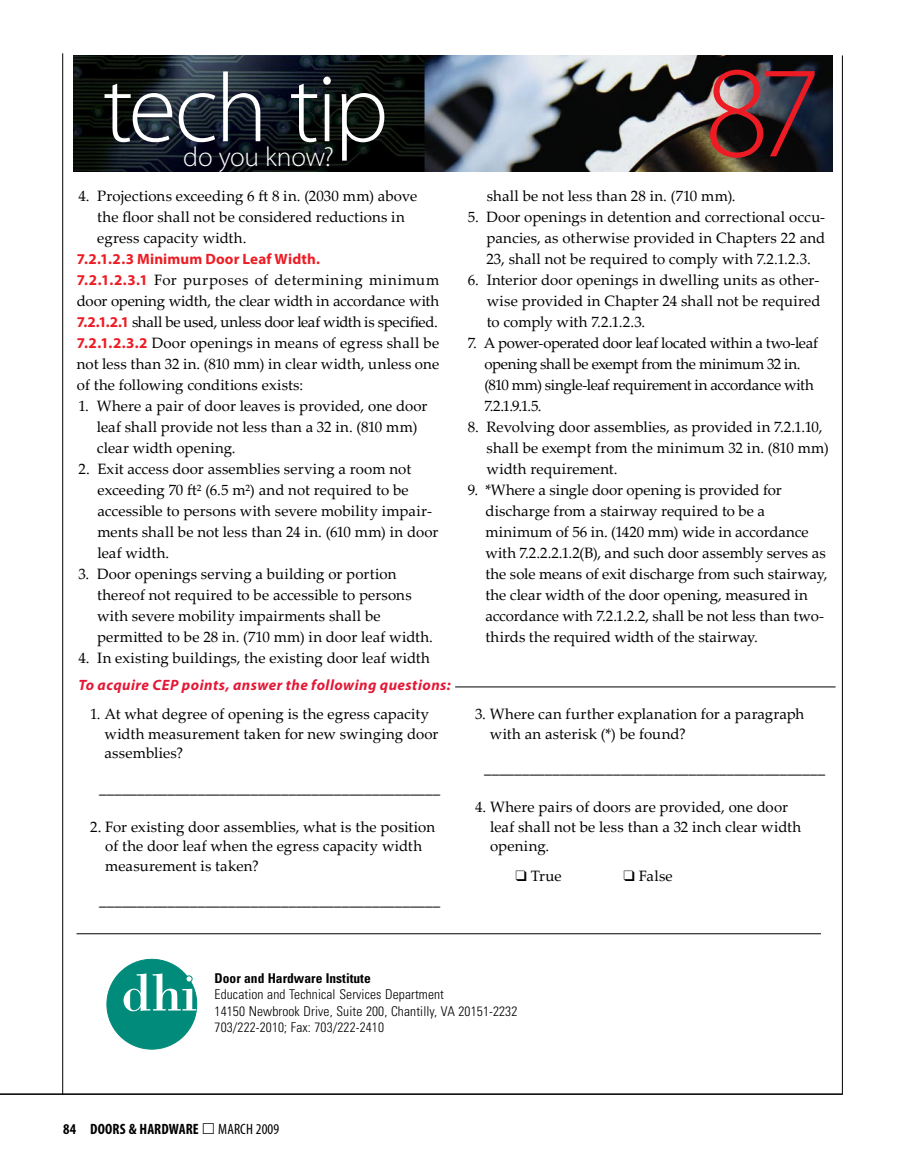
<style>
.page{position:relative;width:905px;height:1175px;background:#fff}
.page>*{position:absolute;margin:0;border:0;box-sizing:border-box;transform-origin:0 0}
.t1{font:300 131.1px "Myriad Pro";color:#ed1c24}
.t2{font:300 98.1px "Myriad Pro";letter-spacing:-.03em;color:#fff}
.t3{font:300 27.45px "Myriad Pro";letter-spacing:-.01em;color:#fff}
.t4{font:15px/21px "Palatino Linotype";letter-spacing:.005em;color:#000}
.t5{font:15px/21px "Palatino Linotype";letter-spacing:-.025em;color:#000}
.t6{font:italic 700 15px "Myriad Pro";letter-spacing:.03em;color:#e31836}
.t7{font:700 15px "Myriad Pro";letter-spacing:.01em;color:#ed1c24}
.t8{font:700 condensed 15px "Myriad Pro";letter-spacing:.005em;color:#000}
.t9{font:condensed 15px "Myriad Pro";letter-spacing:.005em;color:#000}
.t10{font:300 condensed 13.5px/16.5px "Univers";letter-spacing:.01em;color:#000}
.t11{font:700 condensed 13.5px "Univers";color:#000}
.s1{font-family:"Myriad Pro";font-weight:700;color:#ed1c24}
</style>
<div class="page">
<hr style="left:0;top:1093px;width:842px;height:1px;background:#000">
<img style="left:74px;top:55px;width:758px;height:116px">
<hr style="left:62px;top:53px;width:1px;height:1041px;background:#000">
<hr style="left:842px;top:55px;width:1px;height:1039px;background:#000">
<hr style="left:0;top:1094px;width:842px;height:1px;background:#000">
<hr style="left:455px;top:686px;width:380px;height:1px;background:#000">
<hr style="left:76px;top:933px;width:744px;height:1px;background:#000">
<div style="left:107px;top:959px;width:90px;height:90px;background:#008b7a;border-radius:50%"></div>
<svg style="left:123px;top:973px;width:73px;height:38px"></svg>
<div style="left:186px;top:975px;width:6px;height:7px;background:#fff;border-radius:50%"></div>
<div style="left:185px;top:975px;width:7px;height:7px;border:1px solid #008b7a;border-radius:50%"></div>
<h2 class="t2" style="left:103px;top:55px;width:287px">tech tip</h2>
<h3 class="t3" style="left:183px;top:142px;width:152px">do you know?</h3>
<p class="t4" style="left:97px;top:185px;width:321px;text-indent:-19px">4. Projections exceeding 6 ft 8 in. (2030 mm) above the floor shall not be considered reductions in egress capacity width.</p>
<p class="t7" style="left:77px;top:251px;width:245px">7.2.1.2.3 Minimum Door Leaf Width.</p>
<p class="t4" style="left:77px;top:269px;width:364px;text-align:justify"><span class="s1">7.2.1.2.3.1</span> For purposes of determining minimum door opening width, the clear width in accordance with <span class="s1">7.2.1.2.1</span> shall be used, unless door leaf width is specified.<br><span class="s1">7.2.1.2.3.2</span> Door openings in means of egress shall be not less than 32 in. (810 mm) in clear width, unless one of the following conditions exists:</p>
<p class="t4" style="left:97px;top:395px;width:332px;text-indent:-18px">1. Where a pair of door leaves is provided, one door leaf shall provide not less than a 32 in. (810 mm) clear width opening.</p>
<p class="t4" style="left:97px;top:458px;width:342px;text-indent:-19px">2. Exit access door assemblies serving a room not exceeding 70 ft² (6.5 m²) and not required to be accessible to persons with severe mobility impair&shy;ments shall be not less than 24 in. (610 mm) in door leaf width.</p>
<p class="t4" style="left:97px;top:563px;width:337px;text-indent:-19px">3. Door openings serving a building or portion thereof not required to be accessible to persons with severe mobility impairments shall be permitted to be 28 in. (710 mm) in door leaf width.</p>
<p class="t4" style="left:78px;top:647px;width:353px">4. In existing buildings, the existing door leaf width</p>
<p class="t6" style="left:78px;top:677px;width:374px">To acquire CEP points, answer the following questions:</p>
<p class="t4" style="left:104px;top:704px;width:335px;line-height:19.5px;text-indent:-14px">1. At what degree of opening is the egress capacity width measurement taken for new swinging door assemblies?</p>
<p class="t4" style="left:99px;top:776px;width:342px">_____________________________________________</p>
<p class="t4" style="left:105px;top:816px;width:331px;line-height:19.5px;text-indent:-15px">2. For existing door assemblies, what is the position of the door leaf when the egress capacity width measurement is taken?</p>
<p class="t4" style="left:99px;top:889px;width:342px">_____________________________________________</p>
<h1 class="t1" style="left:704px;top:41px;width:117px">87</h1>
<p class="t4" style="left:486px;top:185px;width:250px">shall be not less than 28 in. (710 mm).</p>
<p class="t4" style="left:486px;top:206px;width:340px;text-align:justify;text-indent:-19px">5. Door openings in detention and correctional occu&shy;pancies, as otherwise provided in Chapters 22 and 23, shall not be required to comply with 7.2.1.2.3.</p>
<p class="t4" style="left:486px;top:269px;width:335px;text-align:justify;text-indent:-19px">6. Interior door openings in dwelling units as other&shy;wise provided in Chapter 24 shall not be required to comply with 7.2.1.2.3.</p>
<p class="t5" style="left:484px;top:332px;width:335px;text-indent:-17px">7. A power-operated door leaf located within a two-leaf opening shall be exempt from the minimum 32 in. (810 mm) single-leaf requirement in accordance with 7.2.1.9.1.5.</p>
<p class="t4" style="left:486px;top:416px;width:344px;text-indent:-19px">8. Revolving door assemblies, as provided in 7.2.1.10, shall be exempt from the minimum 32 in. (810 mm) width requirement.</p>
<p class="t4" style="left:485px;top:479px;width:343px;text-indent:-18px">9. *Where a single door opening is provided for discharge from a stairway required to be a minimum of 56 in. (1420 mm) wide in accordance with 7.2.2.2.1.2(B), and such door assembly serves as the sole means of exit discharge from such stairway, the clear width of the door opening, measured in accordance with 7.2.1.2.2, shall be not less than two&shy;thirds the required width of the stairway.</p>
<p class="t4" style="left:490px;top:704px;width:316px;line-height:19.5px;text-indent:-15px">3. Where can further explanation for a paragraph with an asterisk (*) be found?</p>
<p class="t4" style="left:484px;top:757px;width:342px">_____________________________________________</p>
<p class="t4" style="left:490px;top:797px;width:313px;line-height:19.5px;text-indent:-15px">4. Where pairs of doors are provided, one door leaf shall not be less than a 32 inch clear width opening.</p>
<p class="t4" style="left:515px;top:865px;width:48px">❑ True</p>
<p class="t4" style="left:623px;top:865px;width:51px">❑ False</p>
<p class="t11" style="left:214px;top:969px;width:158px">Door and Hardware Institute</p>
<p class="t10" style="left:214px;top:986px;width:304px">Education and Technical Services Department<br>14150 Newbrook Drive, Suite 200, Chantilly, VA 20151-2232<br>703/222-2010; Fax: 703/222-2410</p>
<p class="t8" style="left:63px;top:1121px;width:137px">84 DOORS &amp; HARDWARE</p>
<p class="t9" style="left:218px;top:1121px;width:62px">MARCH 2009</p>
</div>
